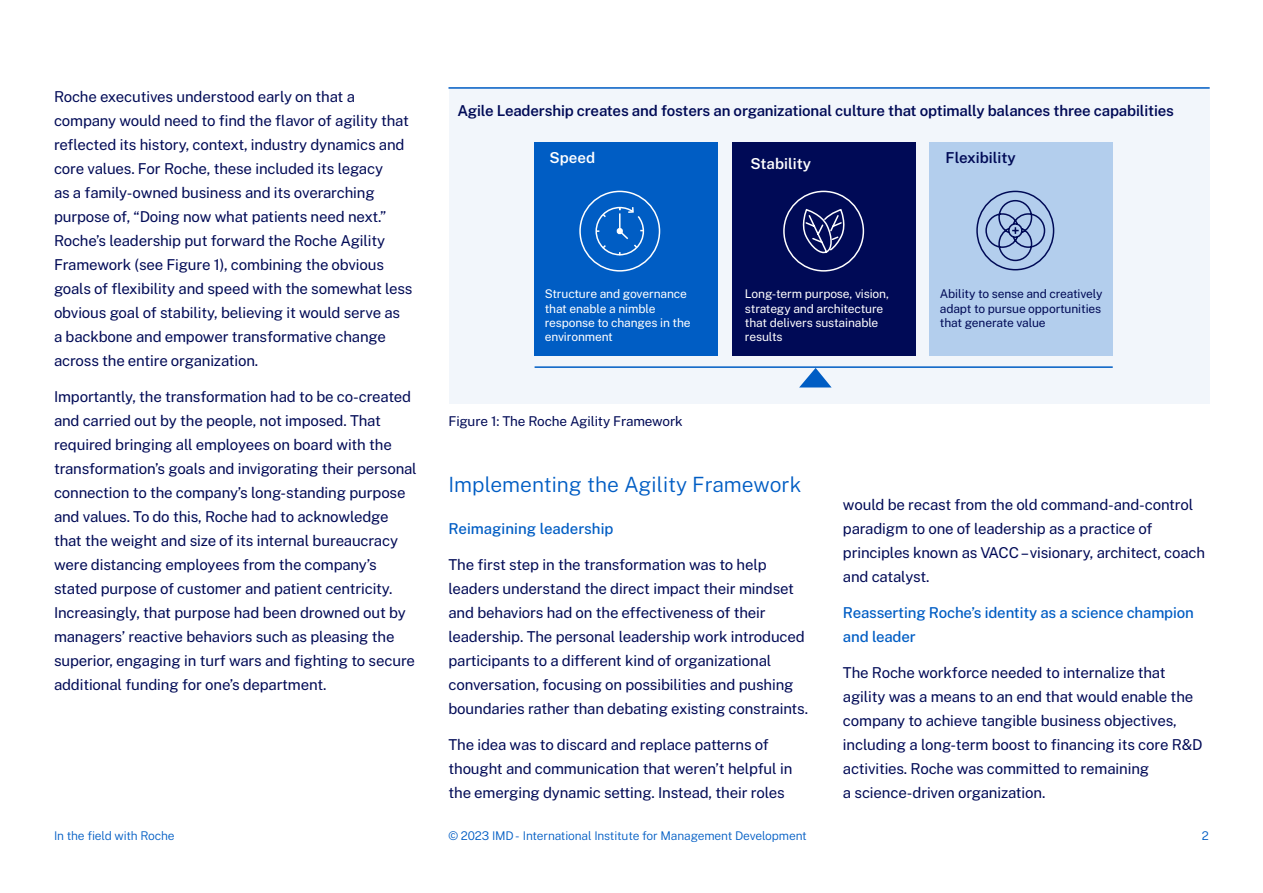
<style>
.page{position:relative;width:1263px;height:893px;background:#fff}
.page>*{position:absolute;margin:0;border:0;box-sizing:border-box;transform-origin:0 0}
.t1{font:300 21px "Public Sans";color:#005dc4}
.t2{font:15px/24px "Public Sans";letter-spacing:-.01em;color:#000a56}
.t3{font:600 15px "Public Sans";letter-spacing:-.01em;color:#000a56}
.t4{font:500 15px/24px "Public Sans";letter-spacing:-.01em;color:#005dc4}
.t5{font:600 15px "Public Sans";color:#fff}
.t6{font:13.5px "Public Sans";letter-spacing:-.01em;color:#000a56}
.t7{font:12px/14.2px "Public Sans";letter-spacing:-.01em;color:#fff}
.t8{font:300 12px "Public Sans";letter-spacing:-.01em;color:#005dc4}
.t9{font:12px/14.2px "Public Sans";letter-spacing:-.01em;color:#000a56;text-align:justify}
</style>
<div class="page">
<div style="left:449px;top:87px;width:761px;height:317px;background:#f2f6fb"></div>
<div style="left:732px;top:142px;width:183px;height:213px;background:#000a56"></div>
<div style="left:535px;top:142px;width:183px;height:213px;background:#005dc4"></div>
<svg style="left:579px;top:190px;width:82px;height:82px"></svg>
<svg style="left:802px;top:210px;width:43px;height:44px"></svg>
<div style="left:783px;top:191px;width:81px;height:81px;border:2px solid #fff;border-radius:50%"></div>
<div style="left:930px;top:142px;width:183px;height:213px;background:#b3ceed"></div>
<svg style="left:976px;top:190px;width:79px;height:81px"></svg>
<hr style="left:535px;top:366px;width:578px;height:2px;background:#005dc4">
<hr style="left:448px;top:87px;width:762px;height:2px;background:#005dc4">
<svg style="left:799px;top:368px;width:32px;height:19px"></svg>
<p class="t2" style="left:54px;top:84px;width:360px">Roche executives understood early on that a company would need to find the flavor of agility that reflected its history, context, industry dynamics and core values. For Roche, these included its legacy<br>as a family-owned business and its overarching purpose of, “Doing now what patients need next.” Roche’s leadership put forward the Roche Agility Framework (see Figure 1), combining the obvious goals of flexibility and speed with the somewhat less obvious goal of stability, believing it would serve as<br>a backbone and empower transformative change across the entire organization.</p>
<p class="t2" style="left:54px;top:384px;width:364px">Importantly, the transformation had to be co-created and carried out by the people, not imposed. That required bringing all employees on board with the transformation’s goals and invigorating their personal connection to the company’s long-standing purpose and values. To do this, Roche had to acknowledge that the weight and size of its internal bureaucracy were distancing employees from the company’s stated purpose of customer and patient centricity.<br>Increasingly, that purpose had been drowned out by managers’ reactive behaviors such as pleasing the superior, engaging in turf wars and fighting to secure additional funding for one’s department.</p>
<p class="t3" style="left:457px;top:101px;width:718px">Agile Leadership creates and fosters an organizational culture that optimally balances three capabilities</p>
<p class="t5" style="left:550px;top:148px;width:47px">Speed</p>
<p class="t5" style="left:750px;top:154px;width:62px">Stability</p>
<p class="t3" style="left:946px;top:148px;width:72px">Flexibility</p>
<p class="t7" style="left:545px;top:287px;width:148px">Structure and governance that enable a nimble response to changes in the environment</p>
<p class="t7" style="left:745px;top:287px;width:145px">Long-term purpose, vision, strategy and architecture that delivers sustainable results</p>
<p class="t6" style="left:448px;top:412px;width:236px">Figure 1: The Roche Agility Framework</p>
<p class="t9" style="left:940px;top:287px;width:164px">Ability to sense and creatively adapt to pursue opportunities that generate value</p>
<h1 class="t1" style="left:448px;top:470px;width:354px">Implementing the Agility Framework</h1>
<p class="t4" style="left:448px;top:516px;width:166px">Reimagining leadership</p>
<p class="t2" style="left:448px;top:552px;width:361px">The first step in the transformation was to help leaders understand the direct impact their mindset and behaviors had on the effectiveness of their leadership. The personal leadership work introduced participants to a different kind of organizational conversation, focusing on possibilities and pushing boundaries rather than debating existing constraints.</p>
<p class="t2" style="left:448px;top:732px;width:345px">The idea was to discard and replace patterns of thought and communication that weren’t helpful in the emerging dynamic setting. Instead, their roles</p>
<p class="t2" style="left:843px;top:492px;width:364px">would be recast from the old command-and-control paradigm to one of leadership as a practice of principles known as VACC – visionary, architect, coach and catalyst.</p>
<p class="t4" style="left:843px;top:600px;width:352px">Reasserting Roche’s identity as a science champion and leader</p>
<p class="t2" style="left:843px;top:660px;width:361px">The Roche workforce needed to internalize that agility was a means to an end that would enable the company to achieve tangible business objectives, including a long-term boost to financing its core R&amp;D activities. Roche was committed to remaining<br>a science-driven organization.</p>
<p class="t8" style="left:54px;top:828px;width:122px">In the field with Roche</p>
<p class="t8" style="left:448px;top:828px;width:360px">© 2023 IMD - International Institute for Management Development</p>
<p class="t8" style="left:1202px;top:828px;width:9px">2</p>
</div>
